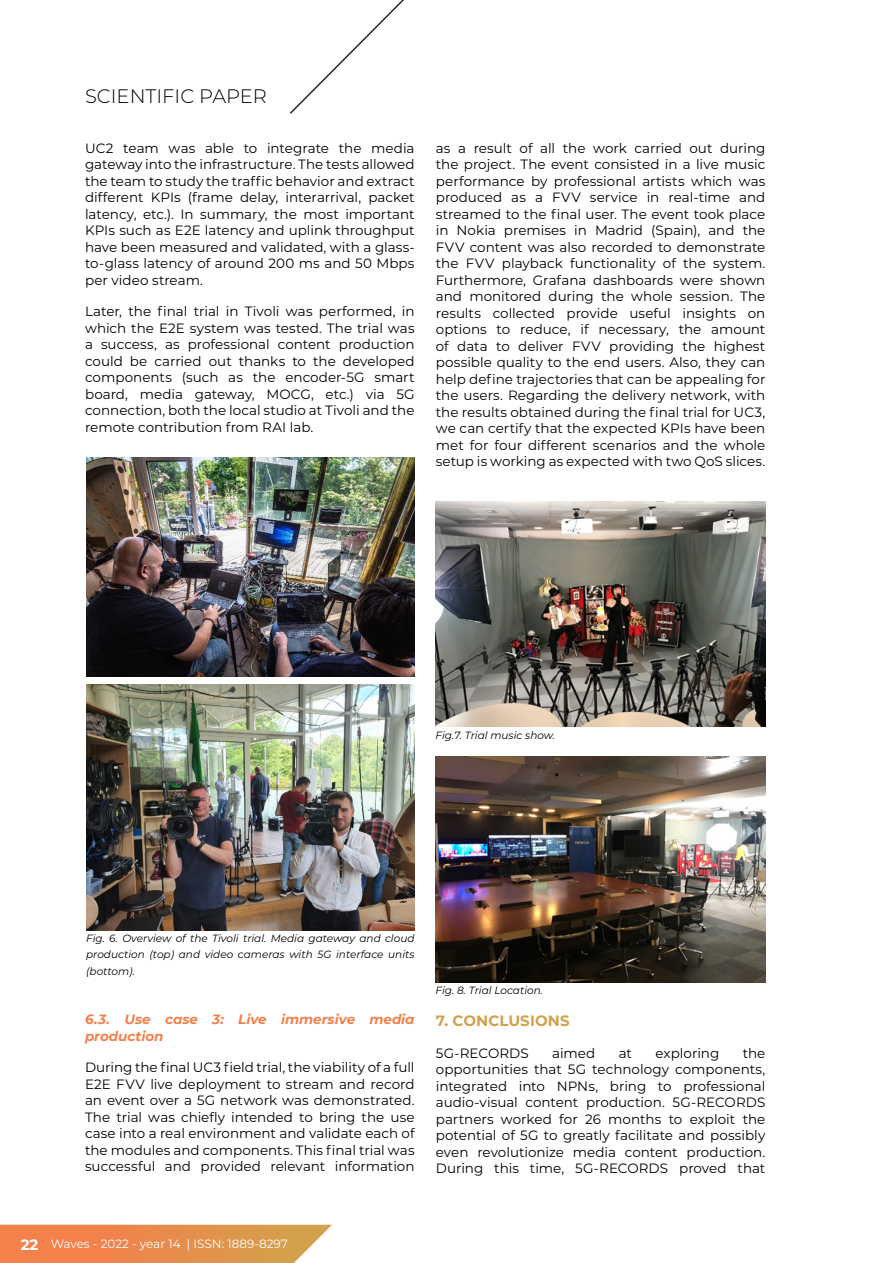
<style>
.page{position:relative;width:893px;height:1263px;background:#fff}
.page>*{position:absolute;margin:0;border:0;box-sizing:border-box;transform-origin:0 0}
.t1{font:300 19.5px "Montserrat";color:#000}
.t2{font:700 15px "Montserrat";letter-spacing:.01em;color:#d3a14c}
.t3{font:13.5px/16.5px "Montserrat";color:#000;text-align:justify}
.t4{font:italic 700 13.5px/16.5px "Montserrat";letter-spacing:-.005em;color:#f2814c}
.t5{font:12px "Montserrat";color:#fff}
.t6{font:italic 10.5px/16.5px "Montserrat";color:#000;text-align:justify}
.s1{font-weight:700;font-size:15px}
</style>
<div class="page">
<svg style="left:0;top:1225px;width:332px;height:38px;background:#e89356"></svg>
<svg style="left:290px;top:0;width:114px;height:114px"></svg>
<img style="left:86px;top:458px;width:329px;height:219px">
<img style="left:86px;top:684px;width:329px;height:246px">
<img style="left:436px;top:501px;width:329px;height:226px">
<img style="left:436px;top:757px;width:329px;height:226px">
<h1 class="t1" style="left:85px;top:83px;width:183px">SCIENTIFIC PAPER</h1>
<p class="t3" style="left:85px;top:139px;width:331px">UC2 team was able to integrate the media gateway into the infrastructure. The tests allowed the team to study the traffic behavior and extract different KPIs (frame delay, interarrival, packet latency, etc.). In summary, the most important KPIs such as E2E latency and uplink throughput have been measured and validated, with a glass&shy;to-glass latency of around 200 ms and 50 Mbps per video stream.</p>
<p class="t3" style="left:85px;top:303px;width:331px">Later, the final trial in Tivoli was performed, in which the E2E system was tested. The trial was a success, as professional content production could be carried out thanks to the developed components (such as the encoder-5G smart board, media gateway, MOCG, etc.) via 5G connection, both the local studio at Tivoli and the remote contribution from RAI lab.</p>
<p class="t3" style="left:436px;top:139px;width:331px">as a result of all the work carried out during the project. The event consisted in a live music performance by professional artists which was produced as a FVV service in real-time and streamed to the final user. The event took place in Nokia premises in Madrid (Spain), and the FVV content was also recorded to demonstrate the FVV playback functionality of the system.<br>Furthermore, Grafana dashboards were shown and monitored during the whole session. The results collected provide useful insights on options to reduce, if necessary, the amount of data to deliver FVV providing the highest possible quality to the end users. Also, they can help define trajectories that can be appealing for the users. Regarding the delivery network, with the results obtained during the final trial for UC3, we can certify that the expected KPIs have been met for four different scenarios and the whole setup is working as expected with two QoS slices.</p>
<p class="t6" style="left:436px;top:726px;width:121px">Fig.7. Trial music show.</p>
<p class="t6" style="left:86px;top:929px;width:330px">Fig. 6. Overview of the Tivoli trial. Media gateway and cloud production (top) and video cameras with 5G interface units (bottom).</p>
<p class="t4" style="left:85px;top:1011px;width:331px">6.3. Use case 3: Live immersive media production</p>
<p class="t3" style="left:85px;top:1059px;width:331px">During the final UC3 field trial, the viability of a full E2E FVV live deployment to stream and record an event over a 5G network was demonstrated.<br>The trial was chiefly intended to bring the use case into a real environment and validate each of the modules and components. This final trial was successful and provided relevant information</p>
<p class="t6" style="left:436px;top:982px;width:109px">Fig. 8. Trial Location.</p>
<p class="t2" style="left:436px;top:1010px;width:135px">7. CONCLUSIONS</p>
<p class="t3" style="left:436px;top:1044px;width:94px">5G-RECORDS</p>
<p class="t3" style="left:552px;top:1044px;width:45px">aimed</p>
<p class="t3" style="left:619px;top:1044px;width:15px">at</p>
<p class="t3" style="left:655px;top:1044px;width:65px">exploring</p>
<p class="t3" style="left:436px;top:1044px;width:331px;text-indent:307px">the opportunities that 5G technology components, integrated into NPNs, bring to professional audio-visual content production. 5G-RECORDS partners worked for 26 months to exploit the potential of 5G to greatly facilitate and possibly even revolutionize media content production.<br>During this time, 5G-RECORDS proved that</p>
<p class="t5" style="left:21px;top:1236px;width:268px"><span class="s1">22</span> Waves - 2022 - year 14 | ISSN: 1889-8297</p>
</div>
